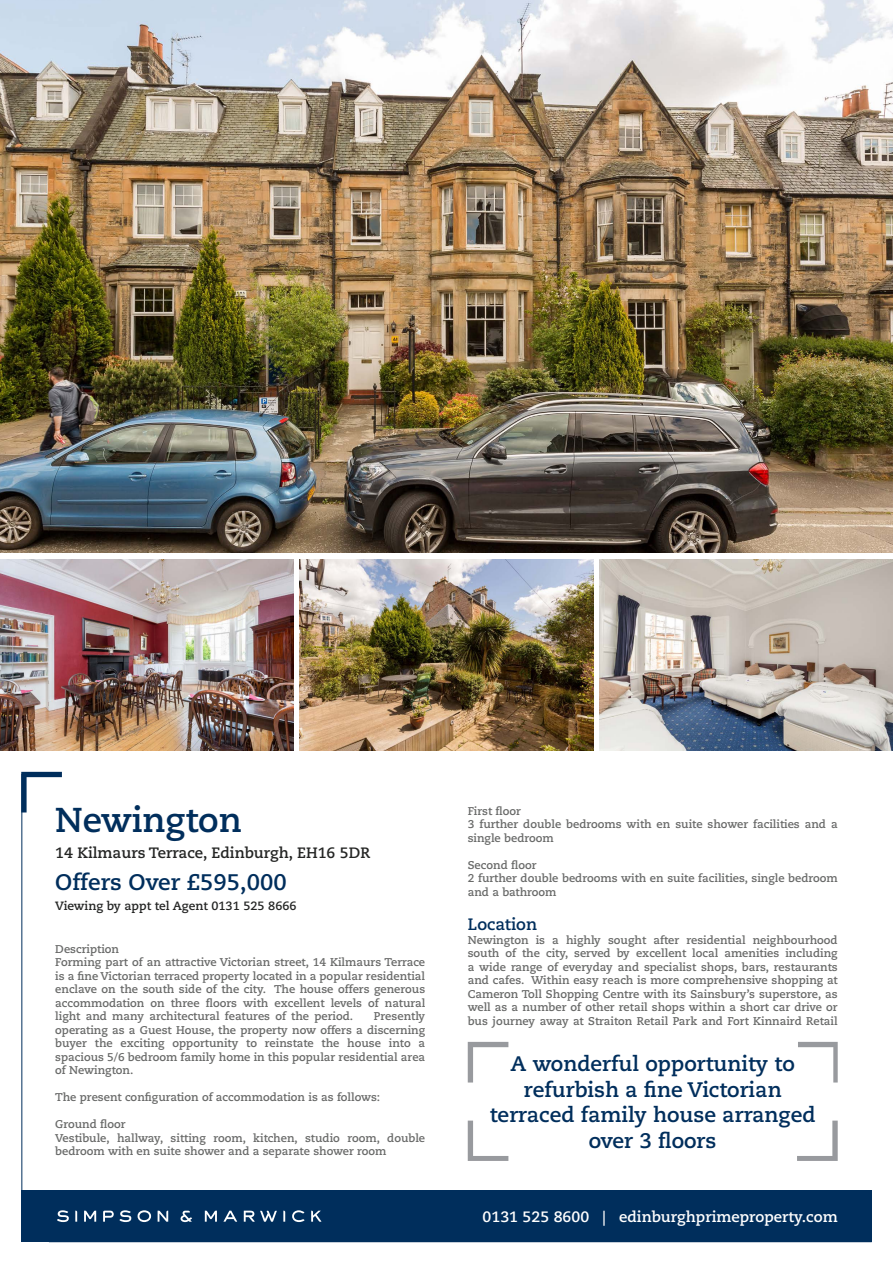
<style>
.page{position:relative;width:893px;height:1263px;background:#fff}
.page>*{position:absolute;margin:0;border:0;box-sizing:border-box;transform-origin:0 0}
.Address_1{font:700 34.5px "Caecilia LT Std";color:#002e5c}
.Price{font:700 22.5px "Caecilia LT Std";color:#002e5c}
.Strapline{font:700 21px/25.5px "Caecilia LT Std";color:#002e5c;text-align:center}
.t1{font:700 16.5px "Caecilia LT Std";color:#002e5c}
.Banner_Contact{font:700 15px "Caecilia LT Std";color:#fff}
.Address_2{font:700 15px "Caecilia LT Std";color:#242524}
.Viewing{font:700 12px "Caecilia LT Std";color:#242524}
.Body{font:700 11.25px/13.5px "Caecilia LT Std";color:#696a69}
</style>
<div class="page">
<img style="left:0;top:0;width:893px;height:553px">
<img style="left:0;top:559px;width:293px;height:191px">
<img style="left:300px;top:559px;width:293px;height:191px">
<img style="left:600px;top:559px;width:293px;height:191px">
<hr style="left:21px;top:774px;width:1px;height:468px;background:#002e5c">
<div style="left:21px;top:1191px;width:851px;height:51px;background:#002e5c"></div>
<svg style="left:468px;top:1042px;width:40px;height:40px"></svg>
<svg style="left:798px;top:1042px;width:40px;height:40px"></svg>
<svg style="left:468px;top:1120px;width:40px;height:41px"></svg>
<svg style="left:797px;top:1120px;width:41px;height:41px"></svg>
<svg style="left:21px;top:772px;width:41px;height:40px"></svg>
<svg style="left:181px;top:1211px;width:11px;height:11px"></svg>
<svg style="left:138px;top:1210px;width:13px;height:12px"></svg>
<svg style="left:75px;top:1211px;width:2px;height:11px"></svg>
<svg style="left:158px;top:1211px;width:10px;height:11px"></svg>
<svg style="left:57px;top:1210px;width:12px;height:12px"></svg>
<svg style="left:84px;top:1211px;width:12px;height:11px"></svg>
<svg style="left:103px;top:1210px;width:28px;height:12px"></svg>
<svg style="left:205px;top:1211px;width:12px;height:11px"></svg>
<svg style="left:244px;top:1210px;width:33px;height:12px"></svg>
<svg style="left:223px;top:1211px;width:14px;height:11px"></svg>
<svg style="left:283px;top:1211px;width:2px;height:11px"></svg>
<svg style="left:292px;top:1210px;width:13px;height:12px"></svg>
<svg style="left:311px;top:1211px;width:10px;height:11px"></svg>
<p class="Address_1" style="left:55px;top:800px;width:188px">Newington</p>
<p class="Address_2" style="left:55px;top:843px;width:316px">14 Kilmaurs Terrace, Edinburgh, EH16 5DR</p>
<p class="Price" style="left:55px;top:869px;width:233px">Offers Over £595,000</p>
<p class="Viewing" style="left:55px;top:899px;width:243px">Viewing by appt tel Agent 0131 525 8666</p>
<p class="Body" style="left:55px;top:942px;width:65px">Description</p>
<p class="Body" style="left:55px;top:956px;width:371px;text-align:justify">Forming part of an attractive Victorian street, 14 Kilmaurs Terrace is a fine Victorian terraced property located in a popular residential enclave on the south side of the city. The house offers generous accommodation on three floors with excellent levels of natural light and many architectural features of the period.</p>
<p class="Body" style="left:55px;top:1010px;width:371px;text-align:justify;text-indent:319px">Presently operating as a Guest House, the property now offers a discerning buyer the exciting opportunity to reinstate the house into a spacious 5/6 bedroom family home in this popular residential area of Newington.</p>
<p class="Body" style="left:55px;top:1091px;width:327px">The present configuration of accommodation is as follows:</p>
<p class="Body" style="left:55px;top:1118px;width:72px">Ground floor</p>
<p class="Body" style="left:55px;top:1131px;width:371px">Vestibule, hallway, sitting room, kitchen, studio room, double bedroom with en suite shower and a separate shower room</p>
<p class="Body" style="left:468px;top:804px;width:55px">First floor</p>
<p class="Body" style="left:468px;top:817px;width:371px">3 further double bedrooms with en suite shower facilities and a single bedroom</p>
<p class="Body" style="left:468px;top:858px;width:70px">Second floor</p>
<p class="Body" style="left:468px;top:871px;width:371px">2 further double bedrooms with en suite facilities, single bedroom and a bathroom</p>
<p class="t1" style="left:468px;top:914px;width:71px">Location</p>
<p class="Body" style="left:468px;top:933px;width:371px;text-align:justify">Newington is a highly sought after residential neighbourhood south of the city, served by excellent local amenities including a wide range of everyday and specialist shops, bars, restaurants and cafes. Within easy reach is more comprehensive shopping at Cameron Toll Shopping Centre with its Sainsbury’s superstore, as well as a number of other retail shops within a short car drive or bus journey away at Straiton Retail Park and Fort Kinnaird Retail</p>
<p class="Strapline" style="left:490px;top:1051px;width:327px">A wonderful opportunity to refurbish a fine Victorian terraced family house arranged over 3 floors</p>
<p class="Banner_Contact" style="left:483px;top:1208px;width:357px">0131 525 8600 | edinburghprimeproperty.com</p>
</div>
